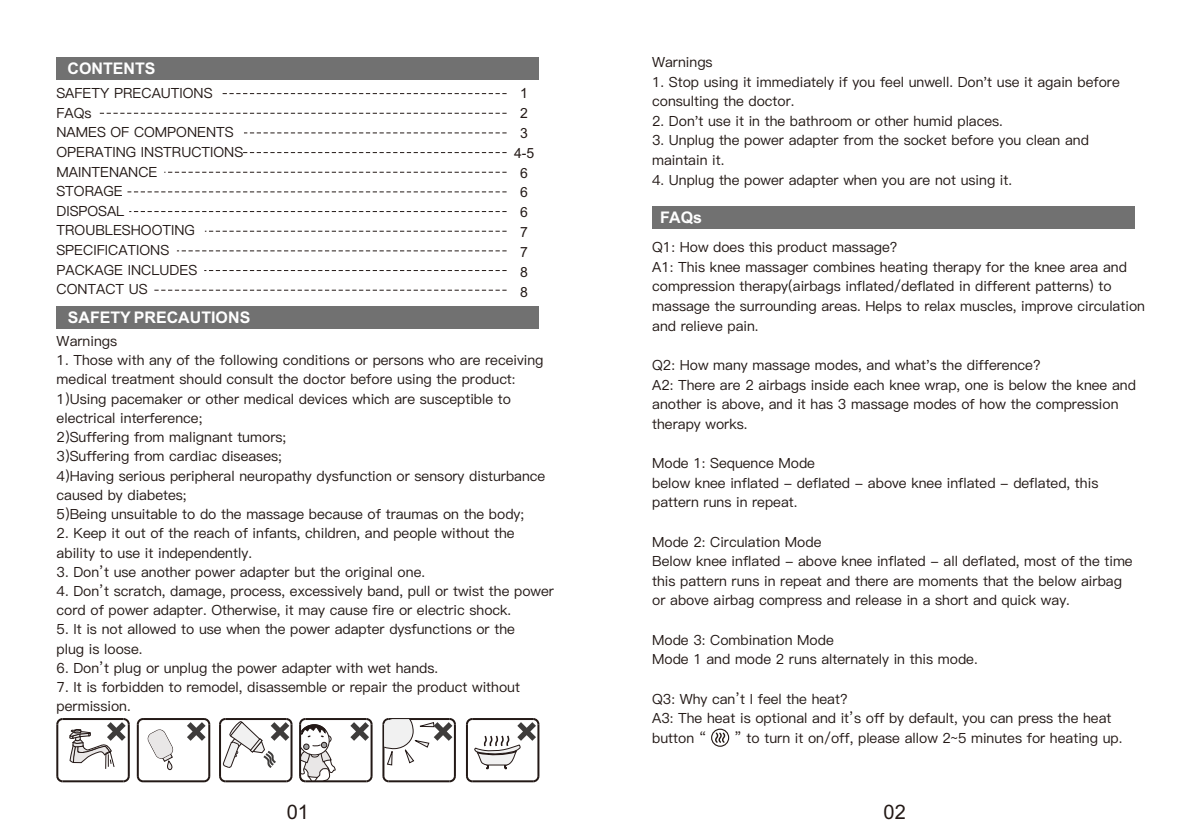
<style>
.page{position:relative;width:1191px;height:840px;background:#fff}
.page>*{position:absolute;margin:0;border:0;box-sizing:border-box;transform-origin:0 0}
.t1{font:20px "Arial";color:#231916}
.t2{font:700 16px "Arial";color:#fff}
.t3{font:14px/19.6px "Ping Fang SC Medium";color:#231916}
.t4{font:14px/19.8px "Arial";color:#231916;text-align:center}
</style>
<div class="page">
<div style="left:57px;top:306px;width:482px;height:22px;background:#717171"></div>
<div style="left:711px;top:728px;width:18px;height:18px;border:1px solid #231916;border-radius:50%"></div>
<svg style="left:715px;top:732px;width:10px;height:10px"></svg>
<svg style="left:202px;top:773px;width:9px;height:9px"></svg>
<hr style="left:143px;top:779px;width:61px;height:2px;background:#231916">
<hr style="left:143px;top:717px;width:61px;height:2px;background:#231916">
<hr style="left:208px;top:723px;width:2px;height:52px;background:#231916">
<svg style="left:448px;top:773px;width:8px;height:9px"></svg>
<hr style="left:389px;top:779px;width:61px;height:2px;background:#231916">
<svg style="left:382px;top:773px;width:9px;height:9px"></svg>
<hr style="left:382px;top:723px;width:2px;height:52px;background:#231916">
<hr style="left:454px;top:723px;width:2px;height:52px;background:#231916">
<svg style="left:56px;top:717px;width:117px;height:65px"></svg>
<svg style="left:187px;top:717px;width:24px;height:23px"></svg>
<svg style="left:466px;top:718px;width:74px;height:64px"></svg>
<svg style="left:382px;top:718px;width:74px;height:47px"></svg>
<svg style="left:364px;top:773px;width:9px;height:9px"></svg>
<hr style="left:305px;top:779px;width:61px;height:2px;background:#231916">
<svg style="left:219px;top:718px;width:117px;height:64px"></svg>
<hr style="left:305px;top:717px;width:61px;height:2px;background:#231916">
<svg style="left:350px;top:717px;width:23px;height:23px"></svg>
<hr style="left:370px;top:723px;width:2px;height:52px;background:#231916">
<div style="left:57px;top:57px;width:482px;height:22px;background:#717171"></div>
<svg style="left:222px;top:93px;width:284px;height:1px"></svg>
<svg style="left:99px;top:113px;width:407px;height:1px"></svg>
<svg style="left:244px;top:132px;width:262px;height:1px"></svg>
<svg style="left:243px;top:152px;width:263px;height:1px"></svg>
<svg style="left:164px;top:172px;width:342px;height:1px"></svg>
<svg style="left:127px;top:191px;width:379px;height:1px"></svg>
<svg style="left:129px;top:211px;width:377px;height:1px"></svg>
<svg style="left:205px;top:231px;width:301px;height:1px"></svg>
<svg style="left:177px;top:250px;width:329px;height:1px"></svg>
<svg style="left:204px;top:270px;width:302px;height:1px"></svg>
<svg style="left:154px;top:289px;width:352px;height:1px"></svg>
<div style="left:652px;top:206px;width:482px;height:23px;background:#717171"></div>
<p class="t2" style="left:68px;top:62px;width:89px">CONTENTS</p>
<p class="t3" style="left:56px;top:83px;width:188px">SAFETY PRECAUTIONS<br>FAQs<br>NAMES OF COMPONENTS<br>OPERATING INSTRUCTIONS<br>MAINTENANCE<br>STORAGE<br>DISPOSAL<br>TROUBLESHOOTING<br>SPECIFICATIONS<br>PACKAGE INCLUDES<br>CONTACT US</p>
<p class="t4" style="left:514px;top:84px;width:22px">1<br>2<br>3<br>4-5<br>6<br>6<br>6<br>7<br>7<br>8<br>8</p>
<p class="t2" style="left:68px;top:311px;width:184px">SAFETY PRECAUTIONS</p>
<p class="t3" style="left:57px;top:331px;width:62px">Warnings</p>
<p class="t3" style="left:57px;top:350px;width:488px">1. Those with any of the following conditions or persons who are receiving medical treatment should consult the doctor before using the product:</p>
<p class="t3" style="left:57px;top:389px;width:456px">1) Using pacemaker or other medical devices which are susceptible to electrical interference;</p>
<p class="t3" style="left:57px;top:427px;width:231px">2) Suffering from malignant tumors;</p>
<p class="t3" style="left:57px;top:446px;width:227px">3) Suffering from cardiac diseases;</p>
<p class="t3" style="left:57px;top:465px;width:490px">4) Having serious peripheral neuropathy dysfunction or sensory disturbance caused by diabetes;</p>
<p class="t3" style="left:57px;top:504px;width:469px">5) Being unsuitable to do the massage because of traumas on the body;</p>
<p class="t3" style="left:57px;top:523px;width:459px">2. Keep it out of the reach of infants, children, and people without the ability to use it independently.</p>
<p class="t3" style="left:57px;top:561px;width:370px">3. Don’t use another power adapter but the original one.</p>
<p class="t3" style="left:57px;top:581px;width:499px">4. Don’t scratch, damage, process, excessively band, pull or twist the power cord of power adapter. Otherwise, it may cause fire or electric shock.</p>
<p class="t3" style="left:57px;top:619px;width:460px">5. It is not allowed to use when the power adapter dysfunctions or the plug is loose.</p>
<p class="t3" style="left:57px;top:657px;width:383px">6. Don’t plug or unplug the power adapter with wet hands.</p>
<p class="t3" style="left:57px;top:677px;width:465px">7. It is forbidden to remodel, disassemble or repair the product without permission.</p>
<p class="t3" style="left:652px;top:52px;width:62px">Warnings</p>
<p class="t3" style="left:652px;top:72px;width:469px">1. Stop using it immediately if you feel unwell. Don't use it again before consulting the doctor.</p>
<p class="t3" style="left:652px;top:111px;width:352px">2. Don't use it in the bathroom or other humid places.</p>
<p class="t3" style="left:652px;top:130px;width:438px">3. Unplug the power adapter from the socket before you clean and maintain it.</p>
<p class="t3" style="left:652px;top:170px;width:361px">4. Unplug the power adapter when you are not using it.</p>
<p class="t2" style="left:660px;top:211px;width:43px">FAQs</p>
<p class="t3" style="left:652px;top:237px;width:494px">Q1: How does this product massage?<br>A1: This knee massager combines heating therapy for the knee area and compression therapy(airbags inflated/deflated in different patterns) to massage the surrounding areas. Helps to relax muscles, improve circulation and relieve pain.</p>
<p class="t3" style="left:652px;top:355px;width:485px">Q2: How many massage modes, and what's the difference?<br>A2: There are 2 airbags inside each knee wrap, one is below the knee and another is above, and it has 3 massage modes of how the compression therapy works.</p>
<p class="t3" style="left:652px;top:453px;width:448px">Mode 1: Sequence Mode<br>below knee inflated - deflated - above knee inflated - deflated, this pattern runs in repeat.</p>
<p class="t3" style="left:652px;top:531px;width:482px">Mode 2: Circulation Mode<br>Below knee inflated - above knee inflated - all deflated, most of the time this pattern runs in repeat and there are moments that the below airbag or above airbag compress and release in a short and quick way.</p>
<p class="t3" style="left:652px;top:629px;width:327px">Mode 3: Combination Mode<br>Mode 1 and mode 2 runs alternately in this mode.</p>
<p class="t3" style="left:652px;top:688px;width:461px">Q3: Why can’t I feel the heat?<br>A3: The heat is optional and it’s off by default, you can press the heat button “</p>
<p class="t3" style="left:734px;top:727px;width:389px">” to turn it on/off, please allow 2~5 minutes for heating up.</p>
<h1 class="t1" style="left:287px;top:803px;width:24px">01</h1>
<h1 class="t1" style="left:883px;top:803px;width:24px">02</h1>
</div>
